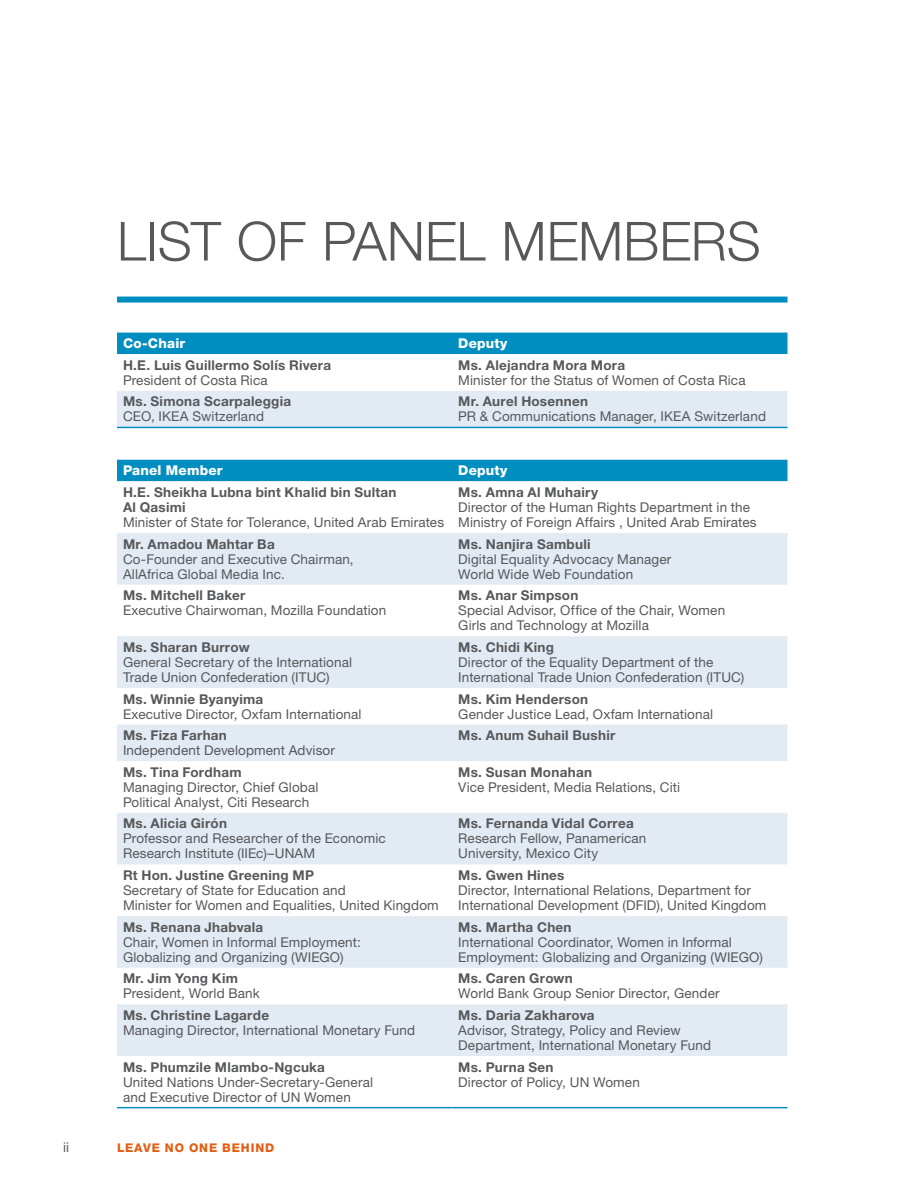
<style>
.page{position:relative;width:918px;height:1188px;background:#fff}
.page>*{position:absolute;margin:0;border:0;box-sizing:border-box;transform-origin:0 0}
.t1{font:300 54px "Helvetica Neue LT Std";color:#57585a}
.t2{font:13.5px/15px "Helvetica Neue LT Std";letter-spacing:.01em;color:#57585a}
.t3{font:700 13.5px/15px "Helvetica Neue LT Std";letter-spacing:.02em;color:#57585a}
.t4{font:800 13.5px "Helvetica Neue LT Std";letter-spacing:.015em;color:#fff}
.t5{font:800 12px "Helvetica Neue LT Std";letter-spacing:.075em;color:#e25f14}
</style>
<div class="page">
<div style="left:117px;top:297px;width:671px;height:6px;background:#008ec1"></div>
<svg style="left:117px;top:333px;width:671px;height:94px"></svg>
<hr style="left:117px;top:427px;width:335px;height:1px;background:#008ec1">
<hr style="left:452px;top:427px;width:336px;height:1px;background:#008ec1">
<div style="left:117px;top:460px;width:671px;height:21px;background:#008ec1"></div>
<svg style="left:117px;top:533px;width:671px;height:523px;fill:#e2eaf3"></svg>
<hr style="left:117px;top:1107px;width:335px;height:1px;background:#008ec1">
<hr style="left:452px;top:1107px;width:336px;height:1px;background:#008ec1">
<h1 class="t1" style="left:117px;top:208px;width:645px">LIST OF PANEL MEMBERS</h1>
<p class="t4" style="left:123px;top:335px;width:64px">Co-Chair</p>
<p class="t4" style="left:458px;top:335px;width:51px">Deputy</p>
<p class="t3" style="left:123px;top:357px;width:210px">H.E. Luis Guillermo Solís Rivera</p>
<p class="t2" style="left:123px;top:372px;width:146px">President of Costa Rica</p>
<p class="t3" style="left:458px;top:357px;width:168px">Ms. Alejandra Mora Mora</p>
<p class="t2" style="left:458px;top:372px;width:289px">Minister for the Status of Women of Costa Rica</p>
<p class="t3" style="left:123px;top:394px;width:170px">Ms. Simona Scarpaleggia</p>
<p class="t2" style="left:123px;top:409px;width:143px">CEO, IKEA Switzerland</p>
<p class="t3" style="left:458px;top:394px;width:131px">Mr. Aurel Hosennen</p>
<p class="t2" style="left:458px;top:409px;width:309px">PR &amp; Communications Manager, IKEA Switzerland</p>
<p class="t4" style="left:123px;top:463px;width:101px">Panel Member</p>
<p class="t4" style="left:458px;top:463px;width:51px">Deputy</p>
<p class="t3" style="left:123px;top:484px;width:275px">H.E. Sheikha Lubna bint Khalid bin Sultan<br>Al Qasimi</p>
<p class="t2" style="left:123px;top:515px;width:323px">Minister of State for Tolerance, United Arab Emirates</p>
<p class="t3" style="left:458px;top:484px;width:141px">Ms. Amna Al Muhairy</p>
<p class="t2" style="left:458px;top:500px;width:300px">Director of the Human Rights Department in the<br>Ministry of Foreign Affairs , United Arab Emirates</p>
<p class="t3" style="left:123px;top:536px;width:153px">Mr. Amadou Mahtar Ba</p>
<p class="t2" style="left:123px;top:551px;width:232px">Co-Founder and Executive Chairman,<br>AllAfrica Global Media Inc.</p>
<p class="t3" style="left:123px;top:588px;width:124px">Ms. Mitchell Baker</p>
<p class="t2" style="left:123px;top:603px;width:265px">Executive Chairwoman, Mozilla Foundation</p>
<p class="t3" style="left:123px;top:639px;width:128px">Ms. Sharan Burrow</p>
<p class="t2" style="left:123px;top:654px;width:231px">General Secretary of the International<br>Trade Union Confederation (ITUC)</p>
<p class="t3" style="left:123px;top:691px;width:142px">Ms. Winnie Byanyima</p>
<p class="t2" style="left:123px;top:706px;width:240px">Executive Director, Oxfam International</p>
<p class="t3" style="left:123px;top:728px;width:105px">Ms. Fiza Farhan</p>
<p class="t2" style="left:123px;top:743px;width:214px">Independent Development Advisor</p>
<p class="t3" style="left:123px;top:764px;width:120px">Ms. Tina Fordham</p>
<p class="t2" style="left:123px;top:779px;width:197px">Managing Director, Chief Global<br>Political Analyst, Citi Research</p>
<p class="t3" style="left:123px;top:816px;width:106px">Ms. Alicia Girón</p>
<p class="t2" style="left:123px;top:831px;width:264px">Professor and Researcher of the Economic<br>Research Institute (IIEc)–UNAM</p>
<p class="t3" style="left:123px;top:867px;width:193px">Rt Hon. Justine Greening MP</p>
<p class="t2" style="left:123px;top:883px;width:317px">Secretary of State for Education and<br>Minister for Women and Equalities, United Kingdom</p>
<p class="t3" style="left:123px;top:919px;width:142px">Ms. Renana Jhabvala</p>
<p class="t2" style="left:123px;top:934px;width:239px">Chair, Women in Informal Employment:<br>Globalizing and Organizing (WIEGO)</p>
<p class="t3" style="left:123px;top:971px;width:117px">Mr. Jim Yong Kim</p>
<p class="t2" style="left:123px;top:986px;width:138px">President, World Bank</p>
<p class="t3" style="left:123px;top:1007px;width:148px">Ms. Christine Lagarde</p>
<p class="t2" style="left:123px;top:1023px;width:294px">Managing Director, International Monetary Fund</p>
<p class="t3" style="left:123px;top:1059px;width:203px">Ms. Phumzile Mlambo-Ngcuka</p>
<p class="t2" style="left:123px;top:1074px;width:252px">United Nations Under-Secretary-General and Executive Director of UN Women</p>
<p class="t2" style="left:63px;top:1140px;width:8px">ii</p>
<p class="t5" style="left:117px;top:1141px;width:159px">LEAVE NO ONE BEHIND</p>
<p class="t3" style="left:458px;top:536px;width:134px">Ms. Nanjira Sambuli</p>
<p class="t2" style="left:458px;top:551px;width:215px">Digital Equality Advocacy Manager<br>World Wide Web Foundation</p>
<p class="t3" style="left:458px;top:588px;width:122px">Ms. Anar Simpson</p>
<p class="t2" style="left:458px;top:603px;width:268px">Special Advisor, Office of the Chair, Women<br>Girls and Technology at Mozilla</p>
<p class="t3" style="left:458px;top:639px;width:97px">Ms. Chidi King</p>
<p class="t2" style="left:458px;top:654px;width:288px">Director of the Equality Department of the<br>International Trade Union Confederation (ITUC)</p>
<p class="t3" style="left:458px;top:691px;width:131px">Ms. Kim Henderson</p>
<p class="t2" style="left:458px;top:706px;width:256px">Gender Justice Lead, Oxfam International</p>
<p class="t3" style="left:458px;top:728px;width:159px">Ms. Anum Suhail Bushir</p>
<p class="t3" style="left:458px;top:764px;width:135px">Ms. Susan Monahan</p>
<p class="t2" style="left:458px;top:779px;width:223px">Vice President, Media Relations, Citi</p>
<p class="t3" style="left:458px;top:816px;width:177px">Ms. Fernanda Vidal Correa</p>
<p class="t2" style="left:458px;top:831px;width:190px">Research Fellow, Panamerican<br>University, Mexico City</p>
<p class="t3" style="left:458px;top:867px;width:108px">Ms. Gwen Hines</p>
<p class="t2" style="left:458px;top:883px;width:310px">Director, International Relations, Department for<br>International Development (DFID), United Kingdom</p>
<p class="t3" style="left:458px;top:919px;width:115px">Ms. Martha Chen</p>
<p class="t2" style="left:458px;top:934px;width:306px">International Coordinator, Women in Informal<br>Employment: Globalizing and Organizing (WIEGO)</p>
<p class="t3" style="left:458px;top:971px;width:116px">Ms. Caren Grown</p>
<p class="t2" style="left:458px;top:986px;width:263px">World Bank Group Senior Director, Gender</p>
<p class="t3" style="left:458px;top:1007px;width:138px">Ms. Daria Zakharova</p>
<p class="t2" style="left:458px;top:1023px;width:254px">Advisor, Strategy, Policy and Review<br>Department, International Monetary Fund</p>
<p class="t3" style="left:458px;top:1059px;width:97px">Ms. Purna Sen</p>
<p class="t2" style="left:458px;top:1074px;width:183px">Director of Policy, UN Women</p>
</div>
